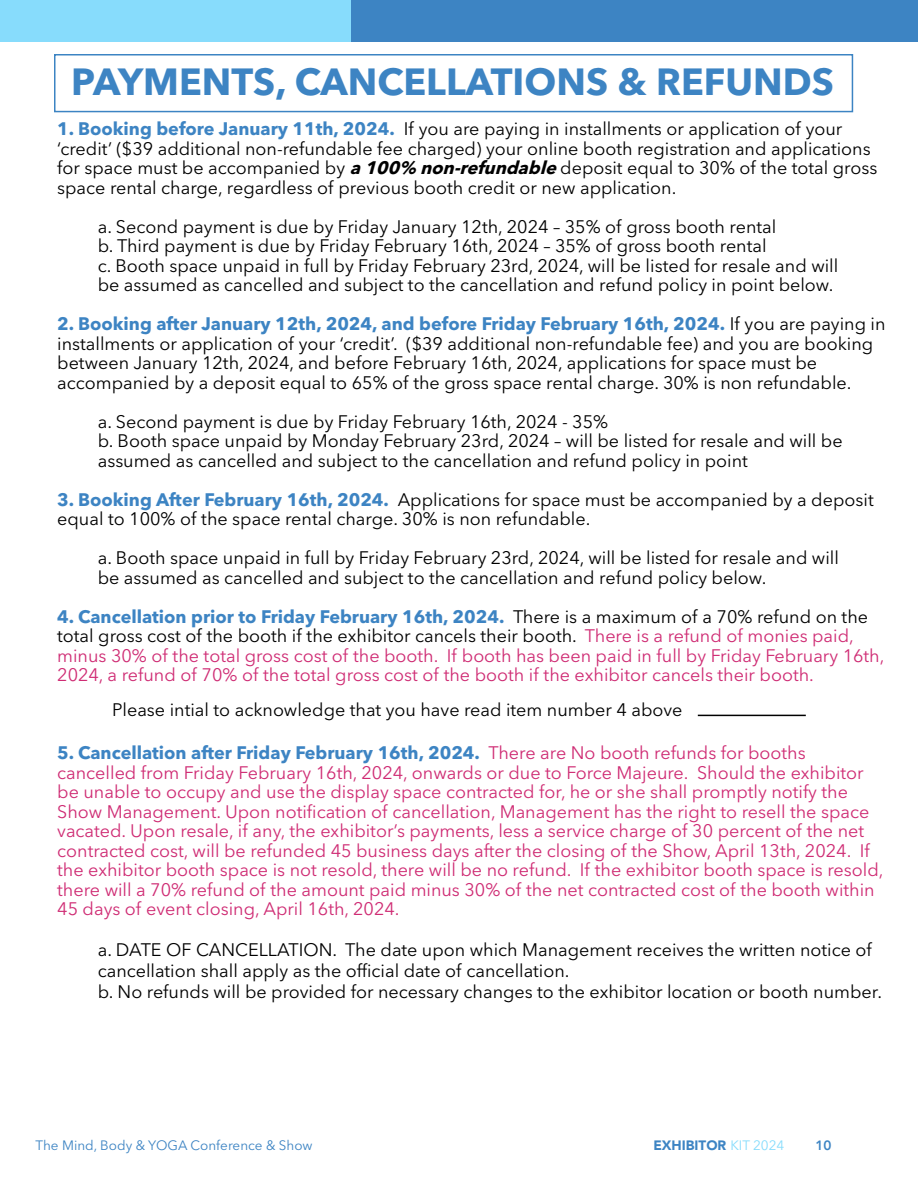
<style>
.page{position:relative;width:918px;height:1188px;background:#fff}
.page>*{position:absolute;margin:0;border:0;box-sizing:border-box;transform-origin:0 0}
.t1{font:700 37.5px "Avenir Next LT Pro";color:#3d84c3}
.t2{font:18px/19.5px "Avenir Next LT Pro";color:#000}
.t3{font:18px/19.5px "Avenir Next LT Pro";color:#cf2c74}
.t4{font:13.5px "Avenir Next LT Pro";color:#3d84c3}
.t5{font:900 13.5px "Avenir LT Std";color:#3d84c3}
.t6{font:800 13.5px "Avenir LT";color:#3d84c3}
.s1{font-weight:700;color:#3d84c3}
.s2{font-weight:700;font-style:italic}
.s3{color:#000}
.s4{font-family:"Avenir Next LT Pro";font-weight:400;color:#87dcfc}
</style>
<div class="page">
<hr style="left:698px;top:715px;width:108px;height:1px;background:#000">
<div style="left:0;top:0;width:355px;height:41px;background:#87dcfc"></div>
<div style="left:351px;top:0;width:567px;height:41px;background:#3d84c3"></div>
<div style="left:54px;top:54px;width:799px;height:58px;border:2px solid #3c84c3"></div>
<h1 class="t1" style="left:71px;top:59px;width:764px">PAYMENTS, CANCELLATIONS &amp; REFUNDS</h1>
<p class="t2" style="left:57px;top:119px;width:822px"><span class="s1">1. Booking before January 11th, 2024.</span> If you are paying in installments or application of your ‘credit’ ($39 additional non-refundable fee charged) your online booth registration and applications for space must be accompanied by <span class="s2">a100% non-refundable</span>deposit equal to 30% of the total gross space rental charge, regardless of previous booth credit or new application.</p>
<p class="t2" style="left:98px;top:217px;width:742px">a. Second payment is due by Friday January 12th, 2024 – 35% of gross booth rental<br>b. Third payment is due by Friday February 16th, 2024 – 35% of gross booth rental<br>c. Booth space unpaid in full by Friday February 23rd, 2024, will be listed for resale and will be assumed as cancelled and subject to the cancellation and refund policy in point below.</p>
<p class="t2" style="left:57px;top:314px;width:830px"><span class="s1">2. Booking after January 12th, 2024, and before Friday February 16th, 2024.</span> If you are paying in installments or application of your ‘credit’. ($39 additional non-refundable fee) and you are booking between January 12th, 2024, and before February 16th, 2024, applications for space must be accompanied by a deposit equal to 65% of the gross space rental charge. 30% is non refundable.</p>
<p class="t2" style="left:98px;top:412px;width:746px">a. Second payment is due by Friday February 16th, 2024 - 35%<br>b. Booth space unpaid by Monday February 23rd, 2024 – will be listed for resale and will be assumed as cancelled and subject to the cancellation and refund policy in point</p>
<p class="t2" style="left:57px;top:490px;width:818px"><span class="s1">3. Booking After February 16th, 2024.</span> Applications for space must be accompanied by a deposit equal to 100% of the space rental charge. 30% is non refundable.</p>
<p class="t2" style="left:98px;top:548px;width:743px">a. Booth space unpaid in full by Friday February 23rd, 2024, will be listed for resale and will be assumed as cancelled and subject to the cancellation and refund policy below.</p>
<p class="t3" style="left:57px;top:607px;width:829px"><span class="s1">4. Cancellation prior to Friday February 16th, 2024.</span> <span class="s3">There is a maximum of a 70% refund on the total gross cost of the booth if the exhibitor cancels their booth.</span> There is a refund of monies paid, minus 30% of the total gross cost of the booth. If booth has been paid in full by Friday February 16th, 2024, a refund of 70% of the total gross cost of the booth if the exhibitor cancels their booth.</p>
<p class="t2" style="left:112px;top:700px;width:572px">Please intial to acknowledge that you have read item number 4 above</p>
<p class="t3" style="left:57px;top:743px;width:828px"><span class="s1">5. Cancellation after Friday February 16th, 2024.</span> There are No booth refunds for booths cancelled from Friday February 16th, 2024, onwards or due to Force Majeure. Should the exhibitor be unable to occupy and use the display space contracted for, he or she shall promptly notify the Show Management. Upon notification of cancellation, Management has the right to resell the space vacated. Upon resale, if any, the exhibitor’s payments, less a service charge of 30 percent of the net contracted cost, will be refunded 45 business days after the closing of the Show, April 13th, 2024. If the exhibitor booth space is not resold, there will be no refund. If the exhibitor booth space is resold, there will a 70% refund of the amount paid minus 30% of the net contracted cost of the booth within 45 days of event closing, April 16th, 2024.</p>
<p class="t2" style="left:98px;top:939px;width:786px;line-height:21px">a. DATE OF CANCELLATION. The date upon which Management receives the written notice of cancellation shall apply as the official date of cancellation.<br>b. No refunds will be provided for necessary changes to the exhibitor location or booth number.</p>
<p class="t4" style="left:36px;top:1138px;width:279px">The Mind, Body &amp; YOGA Conference &amp; Show</p>
<p class="t5" style="left:653px;top:1137px;width:133px">EXHIBITOR <span class="s4">KIT 2024</span></p>
<p class="t6" style="left:815px;top:1138px;width:17px">10</p>
</div>
